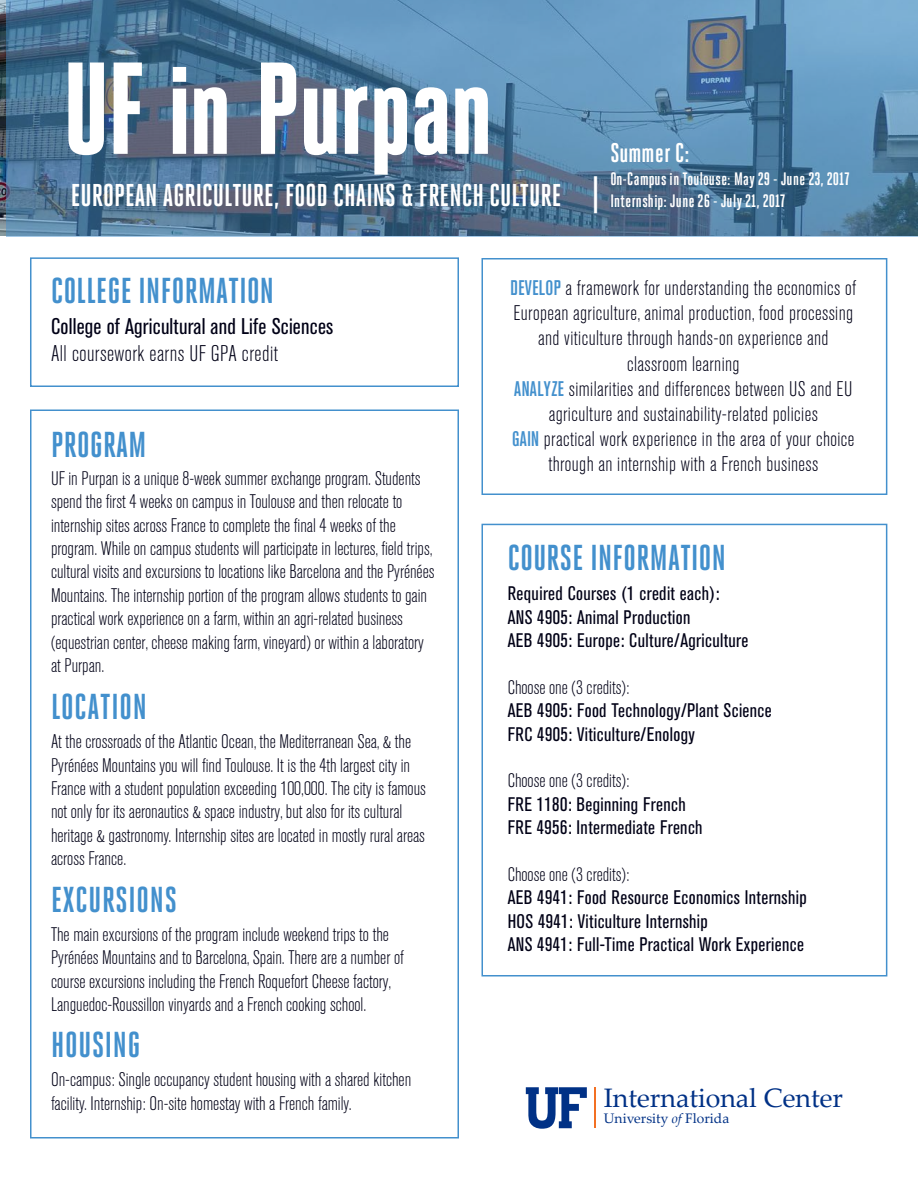
<style>
.page{position:relative;width:918px;height:1188px;background:#fff}
.page>*{position:absolute;margin:0;border:0;box-sizing:border-box;transform-origin:0 0}
.Front_Program_Title{font:800 130.5px "Heroic Condensed";letter-spacing:-.02em;color:#fff}
.t1{font:700 43.5px "Heroic Condensed";color:#fff}
.t2{font:700 36px "Heroic Condensed";letter-spacing:.01em;color:#4390cd}
.Program_SubTitle_Inf{font:700 31.5px "Heroic Condensed";color:#fff}
.t3{font:700 27px "Heroic Condensed";color:#fff}
.t4{font:26.7px "Palatino Linotype";color:#003186}
.t5{font:condensed 22.5px "Akzidenz Grotesk BQ";letter-spacing:.01em;color:#000016}
.t6{font:300 condensed 22.5px "Akzidenz Grotesk BQ";letter-spacing:.02em;color:#000016}
.t7{font:300 condensed 21px/25.2px "Akzidenz Grotesk BQ";letter-spacing:.02em;color:#000016;text-align:center}
.t8{font:300 condensed 19.5px/23.4px "Akzidenz Grotesk BQ";color:#000016}
.t9{font:condensed 19.5px "Akzidenz Grotesk BQ";letter-spacing:.02em;color:#000016}
.t10{font:700 18px "Heroic Condensed";color:#fff}
.t11{font:13.8px "Palatino Linotype";color:#003186}
.s1{font-weight:500;color:#4390cd}
.s2{font-style:italic}
</style>
<div class="page">
<svg style="left:6px;top:0;width:912px;height:236px;background:#547c9d"></svg>
<div style="left:30px;top:410px;width:429px;height:728px;border:2px solid #4390cd"></div>
<div style="left:482px;top:258px;width:405px;height:237px;border:2px solid #4390cd"></div>
<div style="left:30px;top:257px;width:429px;height:130px;border:2px solid #4390cd"></div>
<svg style="left:526px;top:1087px;width:61px;height:42px"></svg>
<hr style="left:594px;top:1087px;width:2px;height:41px;background:#f37023">
<div style="left:482px;top:524px;width:405px;height:452px;border:2px solid #4390cd"></div>
<p class="Front_Program_Title" style="left:62px;top:37px;width:433px">UF in Purpan</p>
<p class="Program_SubTitle_Inf" style="left:71px;top:177px;width:492px">EUROPEAN AGRICULTURE, FOOD CHAINS &amp; FRENCH CULTURE</p>
<p class="t1" style="left:591px;top:169px;width:11px">|</p>
<p class="t3" style="left:610px;top:138px;width:81px">Summer C:</p>
<p class="t10" style="left:610px;top:169px;width:241px">On-Campus in Toulouse: May 29 - June 23, 2017</p>
<p class="t10" style="left:610px;top:191px;width:176px">Internship: June 26 - July 21, 2017</p>
<p class="t2" style="left:51px;top:271px;width:225px">COLLEGE INFORMATION</p>
<p class="t7" style="left:511px;top:276px;width:347px"><span class="s1">DEVELOP</span> a framework for understanding the economics of European agriculture, animal production, food processing and viticulture through hands-on experience and classroom learning</p>
<p class="t7" style="left:514px;top:377px;width:340px"><span class="s1">ANALYZE</span> similarities and differences between US and EU agriculture and sustainability-related policies</p>
<p class="t7" style="left:512px;top:427px;width:344px"><span class="s1">GAIN</span> practical work experience in the area of your choice through an internship with a French business</p>
<p class="t5" style="left:51px;top:313px;width:284px">College of Agricultural and Life Sciences</p>
<p class="t6" style="left:51px;top:341px;width:228px">All coursework earns UF GPA credit</p>
<p class="t2" style="left:51px;top:424px;width:97px">PROGRAM</p>
<p class="t8" style="left:51px;top:467px;width:385px">UF in Purpan is a unique 8-week summer exchange program. Students spend the first 4 weeks on campus in Toulouse and then relocate to internship sites across France to complete the final 4 weeks of the program. While on campus students will participate in lectures, field trips, cultural visits and excursions to locations like Barcelona and the Pyrénées Mountains. The internship portion of the program allows students to gain practical work experience on a farm, within an agri-related business (equestrian center, cheese making farm, vineyard) or within a laboratory at Purpan.</p>
<p class="t2" style="left:508px;top:537px;width:220px">COURSE INFORMATION</p>
<p class="t9" style="left:508px;top:583px;width:213px">Required Courses (1 credit each):</p>
<p class="t9" style="left:508px;top:606px;width:184px">ANS 4905: Animal Production</p>
<p class="t9" style="left:508px;top:629px;width:242px">AEB 4905: Europe: Culture/Agriculture</p>
<p class="t8" style="left:508px;top:676px;width:123px">Choose one (3 credits):</p>
<p class="t9" style="left:508px;top:700px;width:266px">AEB 4905: Food Technology/Plant Science</p>
<p class="t9" style="left:508px;top:723px;width:189px">FRC 4905: Viticulture/Enology</p>
<p class="t8" style="left:508px;top:770px;width:123px">Choose one (3 credits):</p>
<p class="t9" style="left:508px;top:793px;width:179px">FRE 1180: Beginning French</p>
<p class="t9" style="left:508px;top:817px;width:196px">FRE 4956: Intermediate French</p>
<p class="t8" style="left:508px;top:863px;width:123px">Choose one (3 credits):</p>
<p class="t9" style="left:508px;top:887px;width:301px">AEB 4941: Food Resource Economics Internship</p>
<p class="t9" style="left:508px;top:910px;width:202px">HOS 4941: Viticulture Internship</p>
<p class="t9" style="left:508px;top:934px;width:298px">ANS 4941: Full-Time Practical Work Experience</p>
<p class="t2" style="left:51px;top:687px;width:97px">LOCATION</p>
<p class="t8" style="left:51px;top:730px;width:376px">At the crossroads of the Atlantic Ocean, the Mediterranean Sea, &amp; the Pyrénées Mountains you will find Toulouse. It is the 4th largest city in France with a student population exceeding 100,000. The city is famous not only for its aeronautics &amp; space industry, but also for its cultural heritage &amp; gastronomy. Internship sites are located in mostly rural areas across France.</p>
<p class="t2" style="left:51px;top:879px;width:127px">EXCURSIONS</p>
<p class="t8" style="left:51px;top:923px;width:354px">The main excursions of the program include weekend trips to the Pyrénées Mountains and to Barcelona, Spain. There are a number of course excursions including the French Roquefort Cheese factory, Languedoc-Roussillon vinyards and a French cooking school.</p>
<p class="t2" style="left:51px;top:1025px;width:91px">HOUSING</p>
<p class="t8" style="left:51px;top:1068px;width:362px">On-campus: Single occupancy student housing with a shared kitchen facility. Internship: On-site homestay with a French family.</p>
<p class="t4" style="left:604px;top:1079px;width:241px">International Center</p>
<p class="t11" style="left:604px;top:1109px;width:127px">University <span class="s2">of</span> Florida</p>
</div>
